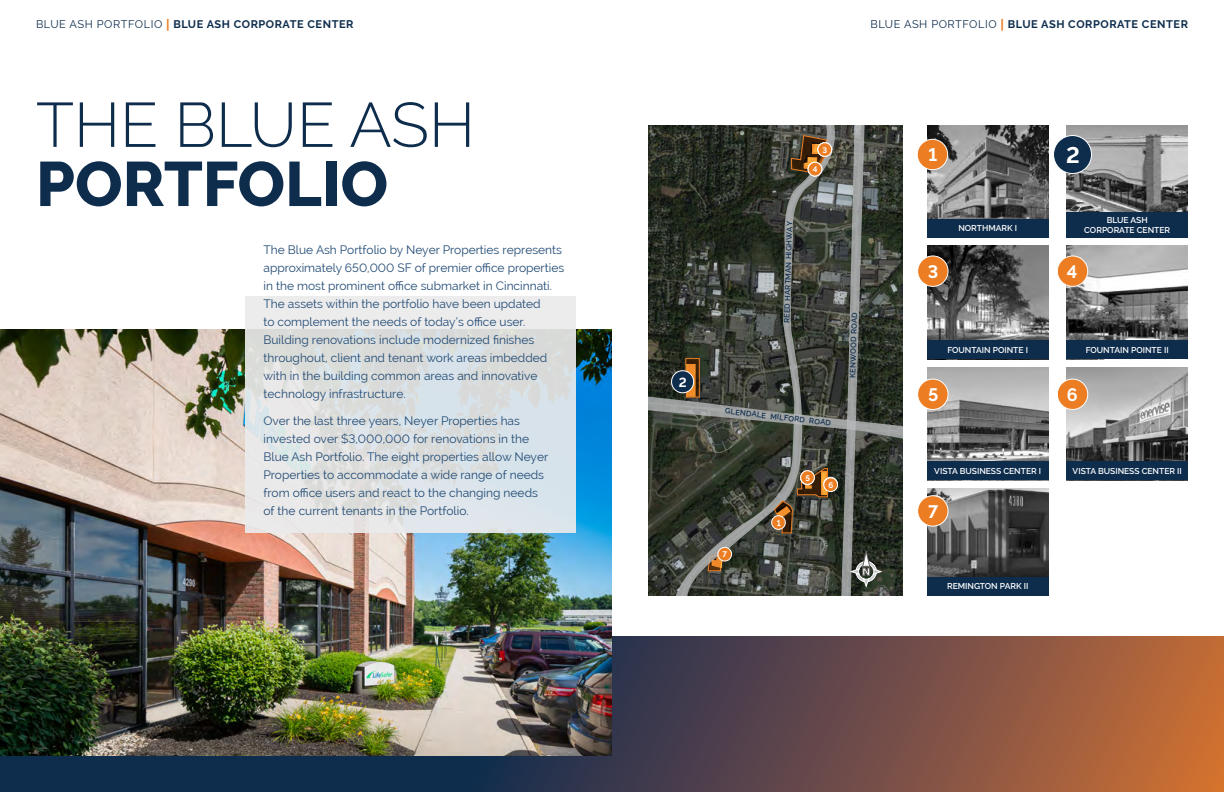
<style>
.page{position:relative;width:1224px;height:792px;background:#fff}
.page>*{position:absolute;margin:0;border:0;box-sizing:border-box;transform-origin:0 0}
.t1{font:300 62.6px "Raleway";color:#0e2d4d}
.t2{font:800 62.6px "Raleway";color:#0e2d4d}
.t3{font:700 22.5px "Raleway";color:#fff}
.t4{font:700 18px "Raleway";color:#fff}
.t5{font:700 13.1px "Raleway";color:#fff}
.t6{font:12px/18px "Raleway";color:#224b75}
.t7{font:700 11px "Raleway";letter-spacing:.05em;color:#0e2d4d}
.t8{font:9.8px "Raleway";color:#fff}
.t9{font:600 8.5px/10px "Raleway";color:#fff;text-align:center}
.t10{font:700 8.1px "Raleway";color:#fff}
.t11{font:600 7.6px "Raleway";color:#0e2d4d}
.s1{font-weight:400}
.s2{font-size:13px;color:#ed7d23}
</style>
<div class="page">
<svg style="left:0;top:636px;width:1224px;height:156px;background:#674a46"></svg>
<img style="left:0;top:330px;width:612px;height:426px">
<div style="left:245px;top:297px;width:331px;height:236px;background:linear-gradient(to bottom,#e0e2e2,#dde3e6)"></div>
<svg style="left:648px;top:125px;width:254px;height:470px;background:#42453d"></svg>
<img style="left:927px;top:125px;width:121px;height:94px">
<img style="left:1066px;top:367px;width:122px;height:95px">
<img style="left:1066px;top:125px;width:122px;height:87px">
<img style="left:1066px;top:246px;width:122px;height:95px">
<img style="left:927px;top:367px;width:121px;height:114px">
<img style="left:927px;top:488px;width:122px;height:107px">
<img style="left:927px;top:246px;width:121px;height:95px">
<div style="left:927px;top:219px;width:121px;height:19px;background:#0e2d4d"></div>
<div style="left:1066px;top:212px;width:122px;height:26px;background:#0e2d4d"></div>
<div style="left:927px;top:341px;width:121px;height:18px;background:#0e2d4d"></div>
<div style="left:1066px;top:341px;width:122px;height:18px;background:#0e2d4d"></div>
<div style="left:927px;top:462px;width:121px;height:18px;background:#0e2d4d"></div>
<div style="left:1066px;top:462px;width:122px;height:18px;background:#0e2d4d"></div>
<div style="left:927px;top:577px;width:121px;height:18px;background:#0e2d4d"></div>
<div style="left:1054px;top:136px;width:38px;height:38px;background:#0e2d4d;border-radius:50%"></div>
<div style="left:1053px;top:135px;width:39px;height:39px;border:1px solid #fff;border-radius:50%"></div>
<div style="left:818px;top:143px;width:14px;height:13px;background:#ed7d23;border-radius:50%"></div>
<div style="left:818px;top:143px;width:14px;height:14px;border:1px solid #fff;border-radius:50%"></div>
<div style="left:672px;top:371px;width:22px;height:22px;background:#0e2d4d;border-radius:50%"></div>
<div style="left:671px;top:370px;width:23px;height:23px;border:1px solid #fff;border-radius:50%"></div>
<div style="left:801px;top:471px;width:13px;height:13px;background:#ed7d23;border-radius:50%"></div>
<div style="left:800px;top:471px;width:14px;height:14px;border:1px solid #fff;border-radius:50%"></div>
<div style="left:824px;top:478px;width:14px;height:14px;background:#ed7d23;border-radius:50%"></div>
<div style="left:824px;top:478px;width:14px;height:14px;border:1px solid #fff;border-radius:50%"></div>
<div style="left:718px;top:547px;width:14px;height:14px;background:#ed7d23;border-radius:50%"></div>
<div style="left:718px;top:547px;width:14px;height:14px;border:1px solid #fff;border-radius:50%"></div>
<div style="left:772px;top:516px;width:13px;height:13px;background:#ed7d23;border-radius:50%"></div>
<div style="left:771px;top:516px;width:14px;height:14px;border:1px solid #fff;border-radius:50%"></div>
<div style="left:808px;top:162px;width:14px;height:14px;background:#ed7d23;border-radius:50%"></div>
<div style="left:808px;top:162px;width:14px;height:14px;border:1px solid #fff;border-radius:50%"></div>
<div style="left:917px;top:139px;width:31px;height:31px;background:#ed7d23;border-radius:50%"></div>
<div style="left:917px;top:139px;width:31px;height:31px;border:1px solid #fff;border-radius:50%"></div>
<div style="left:918px;top:256px;width:30px;height:30px;background:#ed7d23;border-radius:50%"></div>
<div style="left:917px;top:256px;width:31px;height:31px;border:1px solid #fff;border-radius:50%"></div>
<div style="left:918px;top:379px;width:30px;height:30px;background:#ed7d23;border-radius:50%"></div>
<div style="left:917px;top:379px;width:31px;height:31px;border:1px solid #fff;border-radius:50%"></div>
<div style="left:918px;top:496px;width:30px;height:30px;background:#ed7d23;border-radius:50%"></div>
<div style="left:917px;top:495px;width:31px;height:32px;border:1px solid #fff;border-radius:50%"></div>
<div style="left:1057px;top:256px;width:31px;height:30px;background:#ed7d23;border-radius:50%"></div>
<div style="left:1057px;top:256px;width:31px;height:31px;border:1px solid #fff;border-radius:50%"></div>
<div style="left:1057px;top:379px;width:31px;height:30px;background:#ed7d23;border-radius:50%"></div>
<div style="left:1057px;top:379px;width:31px;height:31px;border:1px solid #fff;border-radius:50%"></div>
<p class="t7" style="left:36px;top:18px;width:319px"><span class="s1">BLUE ASH PORTFOLIO</span> <span class="s2">|</span> BLUE ASH CORPORATE CENTER</p>
<p class="t7" style="left:870px;top:18px;width:319px"><span class="s1">BLUE ASH PORTFOLIO</span> <span class="s2">|</span> BLUE ASH CORPORATE CENTER</p>
<h1 class="t1" style="left:36px;top:88px;width:440px">THE BLUE ASH</h1>
<h1 class="t2" style="left:36px;top:148px;width:354px">PORTFOLIO</h1>
<p class="t6" style="left:264px;top:241px;width:302px">The Blue Ash Portfolio by Neyer Properties represents approximately 650,000 SF of premier office properties in the most prominent office submarket in Cincinnati.<br>The assets within the portfolio have been updated<br>to complement the needs of today’s office user.<br>Building renovations include modernized finishes throughout, client and tenant work areas imbedded with in the building common areas and innovative technology infrastructure.</p>
<p class="t6" style="left:264px;top:412px;width:286px">Over the last three years, Neyer Properties has invested over $3,000,000 for renovations in the Blue Ash Portfolio. The eight properties allow Neyer Properties to accommodate a wide range of needs from office users and react to the changing needs of the current tenants in the Portfolio.</p>
<p class="t5" style="left:679px;top:375px;width:9px">2</p>
<p class="t8" style="left:683px;top:376px;width:7px">2</p>
<p class="t8" style="left:822px;top:142px;width:7px">4</p>
<p class="t10" style="left:823px;top:145px;width:6px">3</p>
<p class="t8" style="left:812px;top:162px;width:7px">3</p>
<p class="t10" style="left:813px;top:165px;width:6px">4</p>
<p class="t11" style="left:782px;top:323px;width:103px;rotate:-88deg">REED HARTMAN HIGHWAY</p>
<p class="t11" style="left:726px;top:406px;width:108px;rotate:7deg">GLENDALE MILFORD ROAD</p>
<p class="t11" style="left:848px;top:378px;width:67px;rotate:-88deg">KENWOOD ROAD</p>
<p class="t10" style="left:723px;top:550px;width:6px">7</p>
<p class="t10" style="left:777px;top:518px;width:5px">1</p>
<p class="t8" style="left:805px;top:471px;width:7px">5</p>
<p class="t10" style="left:805px;top:473px;width:6px">5</p>
<p class="t8" style="left:828px;top:479px;width:7px">6</p>
<p class="t10" style="left:828px;top:480px;width:6px">6</p>
<h3 class="t4" style="left:928px;top:145px;width:10px">1</h3>
<h3 class="t4" style="left:928px;top:261px;width:12px">3</h3>
<h2 class="t3" style="left:1066px;top:142px;width:15px">2</h2>
<p class="t9" style="left:958px;top:223px;width:60px">NORTHMARK I</p>
<p class="t9" style="left:1084px;top:215px;width:88px">BLUE ASH<br>CORPORATE CENTER</p>
<h3 class="t4" style="left:1067px;top:261px;width:12px">4</h3>
<p class="t9" style="left:947px;top:345px;width:82px">FOUNTAIN POINTE I</p>
<p class="t9" style="left:1086px;top:345px;width:85px">FOUNTAIN POINTE II</p>
<h3 class="t4" style="left:928px;top:384px;width:12px">5</h3>
<h3 class="t4" style="left:1067px;top:384px;width:12px">6</h3>
<p class="t9" style="left:934px;top:466px;width:108px">VISTA BUSINESS CENTER I</p>
<p class="t9" style="left:1073px;top:466px;width:111px">VISTA BUSINESS CENTER II</p>
<h3 class="t4" style="left:928px;top:501px;width:12px">7</h3>
<p class="t9" style="left:947px;top:581px;width:83px">REMINGTON PARK II</p>
</div>
